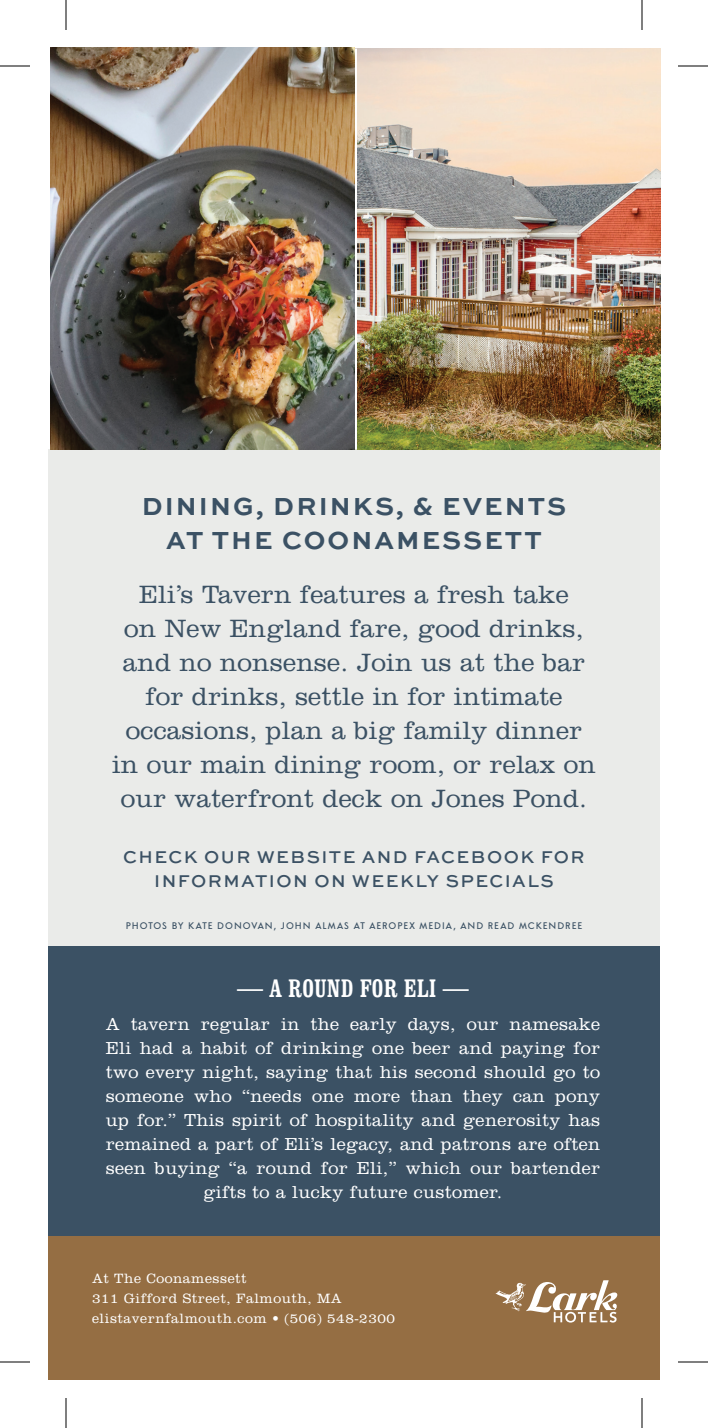
<style>
.page{position:relative;width:708px;height:1428px;background:#fff}
.page>*{position:absolute;margin:0;border:0;box-sizing:border-box;transform-origin:0 0}
.copy{font:300 26px/34px "Clarendon";letter-spacing:.01em;color:#3b5164;text-align:center}
.copy-2{font:700 26px/34px "Sweet Sans Pro";letter-spacing:.08em;color:#3b5164;text-align:center}
.Paragraph_Style_1{font:condensed 26px "Clarendon";letter-spacing:.01em;color:#fff}
.copy-3{font:300 18px/24px "Clarendon";letter-spacing:.02em;color:#fff;text-align:center}
.Paragraph_Style_3{font:500 18px/24px "Sweet Sans Pro";letter-spacing:.08em;color:#3b5164;text-align:center}
.info{font:300 14px/20px "Clarendon";letter-spacing:.04em;color:#fff}
.copy-4{font:500 10px "Simplo";letter-spacing:.1em;color:#3b5164}
</style>
<div class="page">
<div style="left:48px;top:449px;width:612px;height:931px;background:#eaebe9"></div>
<div style="left:48px;top:946px;width:612px;height:305px;background:#3b5164"></div>
<div style="left:48px;top:1236px;width:612px;height:144px;background:#956e43"></div>
<svg style="left:496px;top:1280px;width:121px;height:43px"></svg>
<img style="left:355px;top:48px;width:305px;height:401px">
<img style="left:50px;top:48px;width:305px;height:401px">
<hr style="left:355px;top:49px;width:2px;height:401px;background:#fff">
<hr style="left:0;top:66px;width:30px;height:1px;background:#000">
<hr style="left:678px;top:66px;width:30px;height:1px;background:#000">
<hr style="left:0;top:1362px;width:30px;height:1px;background:#000">
<hr style="left:678px;top:1362px;width:30px;height:1px;background:#000">
<hr style="left:66px;top:0;width:1px;height:30px;background:#000">
<hr style="left:66px;top:1398px;width:1px;height:30px;background:#000">
<hr style="left:642px;top:0;width:1px;height:30px;background:#000">
<hr style="left:642px;top:1398px;width:1px;height:30px;background:#000">
<p class="copy-2" style="left:142px;top:488px;width:426px">DINING, DRINKS, &amp; EVENTS<br>AT THE COONAMESSETT</p>
<p class="copy" style="left:112px;top:577px;width:485px">Eli’s Tavern features a fresh take<br>on New England fare, good drinks, and no nonsense. Join us at the bar for drinks, settle in for intimate occasions, plan a big family dinner in our main dining room, or relax on our waterfront deck on Jones Pond.</p>
<p class="Paragraph_Style_3" style="left:123px;top:844px;width:463px">CHECK OUR WEBSITE AND FACEBOOK FOR<br>INFORMATION ON WEEKLY SPECIALS</p>
<p class="copy-4" style="left:126px;top:919px;width:458px">PHOTOS BY KATE DONOVAN, JOHN ALMAS AT AEROPEX MEDIA, AND READ MCKENDREE</p>
<p class="Paragraph_Style_1" style="left:237px;top:972px;width:233px">— A ROUND FOR ELI —</p>
<p class="copy-3" style="left:106px;top:1012px;width:496px">A tavern regular in the early days, our namesake Eli had a habit of drinking one beer and paying for two every night, saying that his second should go to someone who “needs one more than they can pony up for.” This spirit of hospitality and generosity has remained a part of Eli’s legacy, and patrons are often seen buying “a round for Eli,” which our bartender gifts to a lucky future customer.</p>
<p class="info" style="left:92px;top:1268px;width:251px">At The Coonamessett<br>311 Gifford Street, Falmouth, MA</p>
<p class="info" style="left:92px;top:1308px;width:305px">elistavernfalmouth.com • (506) 548-2300</p>
</div>
